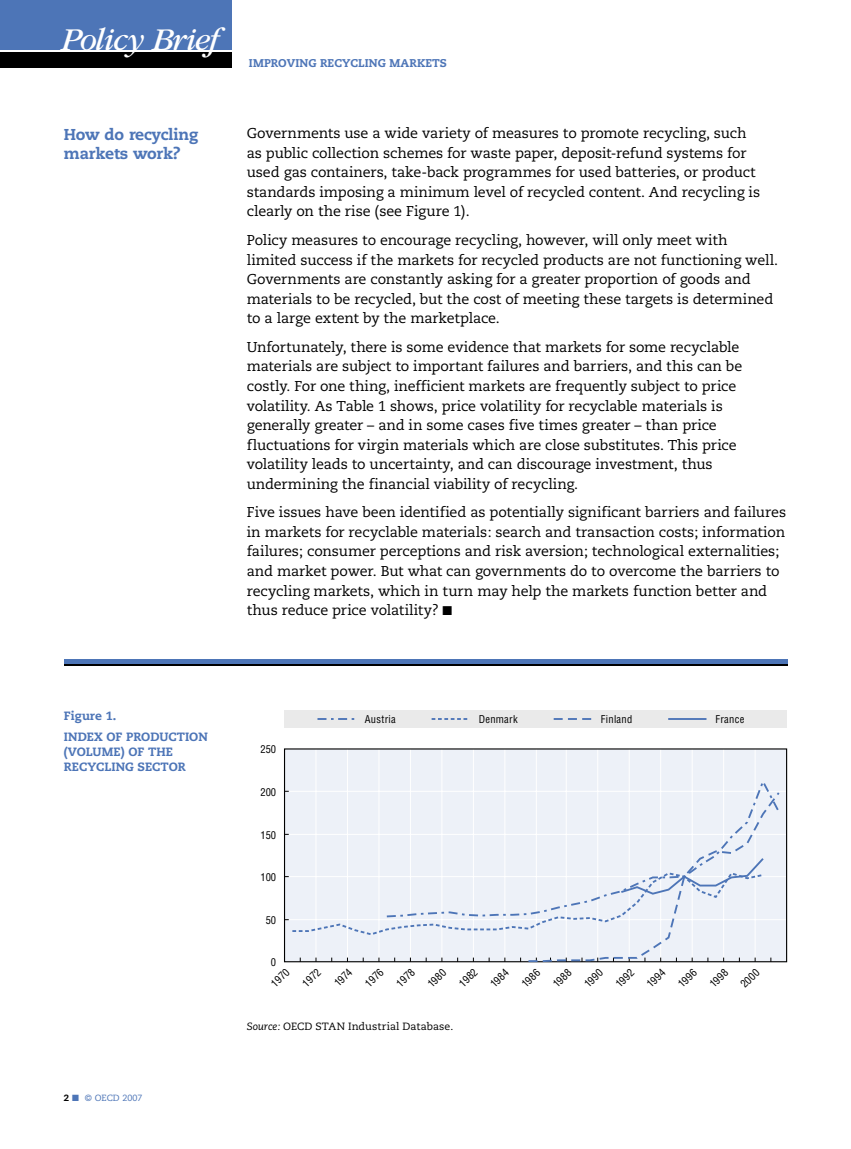
<style>
.page{position:relative;width:851px;height:1149px;background:#fff}
.page>*{position:absolute;margin:0;border:0;box-sizing:border-box;transform-origin:0 0}
.t1{font:italic 33px "ITC Garamond Std";letter-spacing:-.04em;color:#fff}
._01_Heading_2{font:800 15.75px/18.8px "Caecilia";letter-spacing:-.01em;color:#4d75b7}
._00_Body{font:14.25px/19.5px "Caecilia";letter-spacing:-.01em;color:#000}
._00_body_esp_avant_3mm{font:14.25px/19.5px "Caecilia";letter-spacing:-.01em;color:#000}
._03_Figure_Heading{font:800 12px/15px "Caecilia";color:#4d75b7}
._03_Figure_Numbering{font:800 12px "Caecilia";letter-spacing:.005em;color:#4d75b7}
._99_Page_Heading{font:800 11.25px "Caecilia";letter-spacing:.01em;color:#4d75b7}
.t2{font:condensed 10.5px "Helvetica";letter-spacing:.02em;color:#000}
._03_Figure_Source{font:10.5px "Caecilia";letter-spacing:.01em;color:#000}
.t3{font:9px "Caecilia";color:#4d75b7}
.s1{font-weight:800;color:#000}
.s2{font-style:italic}
</style>
<div class="page">
<div style="left:0;top:0;width:232px;height:50px;background:#4d75b7"></div>
<div style="left:0;top:52px;width:232px;height:15px;background:#000"></div>
<hr style="left:850px;top:0;width:1px;height:50px;background:#4d75b7">
<hr style="left:64px;top:659px;width:723px;height:4px;background:#4d75b7">
<hr style="left:64px;top:664px;width:723px;height:1px;background:#000">
<div style="left:284px;top:748px;width:502px;height:213px;background:#edf1f8"></div>
<hr style="left:284px;top:919px;width:502px;height:1px;background:#fff">
<hr style="left:284px;top:876px;width:502px;height:1px;background:#fff">
<hr style="left:284px;top:833px;width:502px;height:1px;background:#fff">
<hr style="left:284px;top:790px;width:502px;height:1px;background:#fff">
<hr style="left:315px;top:748px;width:1px;height:213px;background:#fff">
<hr style="left:347px;top:748px;width:1px;height:213px;background:#fff">
<hr style="left:378px;top:748px;width:1px;height:213px;background:#fff">
<hr style="left:410px;top:748px;width:1px;height:213px;background:#fff">
<hr style="left:441px;top:748px;width:1px;height:213px;background:#fff">
<hr style="left:473px;top:748px;width:1px;height:213px;background:#fff">
<hr style="left:504px;top:748px;width:1px;height:213px;background:#fff">
<hr style="left:536px;top:748px;width:1px;height:213px;background:#fff">
<hr style="left:565px;top:748px;width:1px;height:213px;background:#fff">
<hr style="left:597px;top:748px;width:1px;height:213px;background:#fff">
<hr style="left:628px;top:748px;width:1px;height:213px;background:#fff">
<hr style="left:660px;top:748px;width:1px;height:213px;background:#fff">
<hr style="left:691px;top:748px;width:1px;height:213px;background:#fff">
<hr style="left:723px;top:748px;width:1px;height:213px;background:#fff">
<hr style="left:754px;top:748px;width:1px;height:213px;background:#fff">
<div style="left:284px;top:748px;width:503px;height:214px;border:1px solid #000"></div>
<div style="left:284px;top:710px;width:502px;height:17px;background:#eaeaea"></div>
<svg style="left:385px;top:776px;width:384px;height:59px"></svg>
<svg style="left:526px;top:790px;width:255px;height:172px"></svg>
<svg style="left:284px;top:855px;width:481px;height:80px"></svg>
<svg style="left:431px;top:718px;width:37px;height:1px"></svg>
<svg style="left:553px;top:718px;width:39px;height:1px"></svg>
<hr style="left:668px;top:717px;width:38px;height:2px;background:#4d75b7">
<svg style="left:317px;top:718px;width:38px;height:1px"></svg>
<p class="t1" style="left:61px;top:22px;width:159px">Policy Brief</p>
<p class="_99_Page_Heading" style="left:249px;top:56px;width:200px">IMPROVING RECYCLING MARKETS</p>
<p class="_01_Heading_2" style="left:64px;top:125px;width:136px">How do recycling markets work?</p>
<p class="_00_body_esp_avant_3mm" style="left:247px;top:124px;width:515px">Governments use a wide variety of measures to promote recycling, such as public collection schemes for waste paper, deposit-refund systems for used gas containers, take-back programmes for used batteries, or product standards imposing a minimum level of recycled content. And recycling is clearly on the rise (see Figure 1).</p>
<p class="_00_Body" style="left:247px;top:230px;width:532px">Policy measures to encourage recycling, however, will only meet with limited success if the markets for recycled products are not functioning well.<br>Governments are constantly asking for a greater proportion of goods and materials to be recycled, but the cost of meeting these targets is determined to a large extent by the marketplace.</p>
<p class="_00_Body" style="left:247px;top:337px;width:497px">Unfortunately, there is some evidence that markets for some recyclable materials are subject to important failures and barriers, and this can be costly. For one thing, inefficient markets are frequently subject to price volatility. As Table 1 shows, price volatility for recyclable materials is generally greater – and in some cases five times greater – than price fluctuations for virgin materials which are close substitutes. This price volatility leads to uncertainty, and can discourage investment, thus undermining the financial viability of recycling.</p>
<p class="_00_Body" style="left:247px;top:503px;width:541px">Five issues have been identified as potentially significant barriers and failures in markets for recyclable materials: search and transaction costs; information failures; consumer perceptions and risk aversion; technological externalities; and market power. But what can governments do to overcome the barriers to recycling markets, which in turn may help the markets function better and thus reduce price volatility? ■</p>
<p class="_03_Figure_Numbering" style="left:64px;top:708px;width:54px">Figure 1.</p>
<p class="_03_Figure_Heading" style="left:64px;top:729px;width:146px">INDEX OF PRODUCTION (VOLUME) OF THE<br>RECYCLING SECTOR</p>
<p class="t3" style="left:64px;top:1092px;width:80px"><span class="s1">2</span> ■ © OECD 2007</p>
<p class="t2" style="left:260px;top:742px;width:17px">250</p>
<p class="t2" style="left:260px;top:785px;width:17px">200</p>
<p class="t2" style="left:260px;top:828px;width:17px">150</p>
<p class="t2" style="left:260px;top:870px;width:17px">100</p>
<p class="t2" style="left:266px;top:913px;width:12px">50</p>
<p class="t2" style="left:365px;top:712px;width:32px">Austria</p>
<p class="t2" style="left:479px;top:712px;width:40px">Denmark</p>
<p class="t2" style="left:601px;top:712px;width:33px">Finland</p>
<p class="t2" style="left:715px;top:712px;width:30px">France</p>
<p class="t2" style="left:271px;top:955px;width:7px">0</p>
<p class="t2" style="left:268px;top:980px;width:23px;rotate:-45deg">1970</p>
<p class="t2" style="left:299px;top:980px;width:23px;rotate:-45deg">1972</p>
<p class="t2" style="left:331px;top:979px;width:22px;rotate:-45deg">1974</p>
<p class="t2" style="left:362px;top:980px;width:23px;rotate:-45deg">1976</p>
<p class="t2" style="left:393px;top:980px;width:23px;rotate:-45deg">1978</p>
<p class="t2" style="left:424px;top:980px;width:23px;rotate:-45deg">1980</p>
<p class="t2" style="left:456px;top:980px;width:23px;rotate:-45deg">1982</p>
<p class="t2" style="left:487px;top:980px;width:23px;rotate:-45deg">1984</p>
<p class="t2" style="left:518px;top:980px;width:23px;rotate:-45deg">1986</p>
<p class="t2" style="left:550px;top:980px;width:23px;rotate:-45deg">1988</p>
<p class="t2" style="left:581px;top:980px;width:23px;rotate:-45deg">1990</p>
<p class="t2" style="left:612px;top:980px;width:23px;rotate:-45deg">1992</p>
<p class="t2" style="left:644px;top:980px;width:23px;rotate:-45deg">1994</p>
<p class="t2" style="left:675px;top:980px;width:23px;rotate:-45deg">1996</p>
<p class="t2" style="left:706px;top:980px;width:23px;rotate:-45deg">1998</p>
<p class="t2" style="left:737px;top:980px;width:24px;rotate:-45deg">2000</p>
<p class="_03_Figure_Source" style="left:247px;top:1019px;width:208px"><span class="s2">Source:</span> OECD STAN Industrial Database.</p>
</div>
